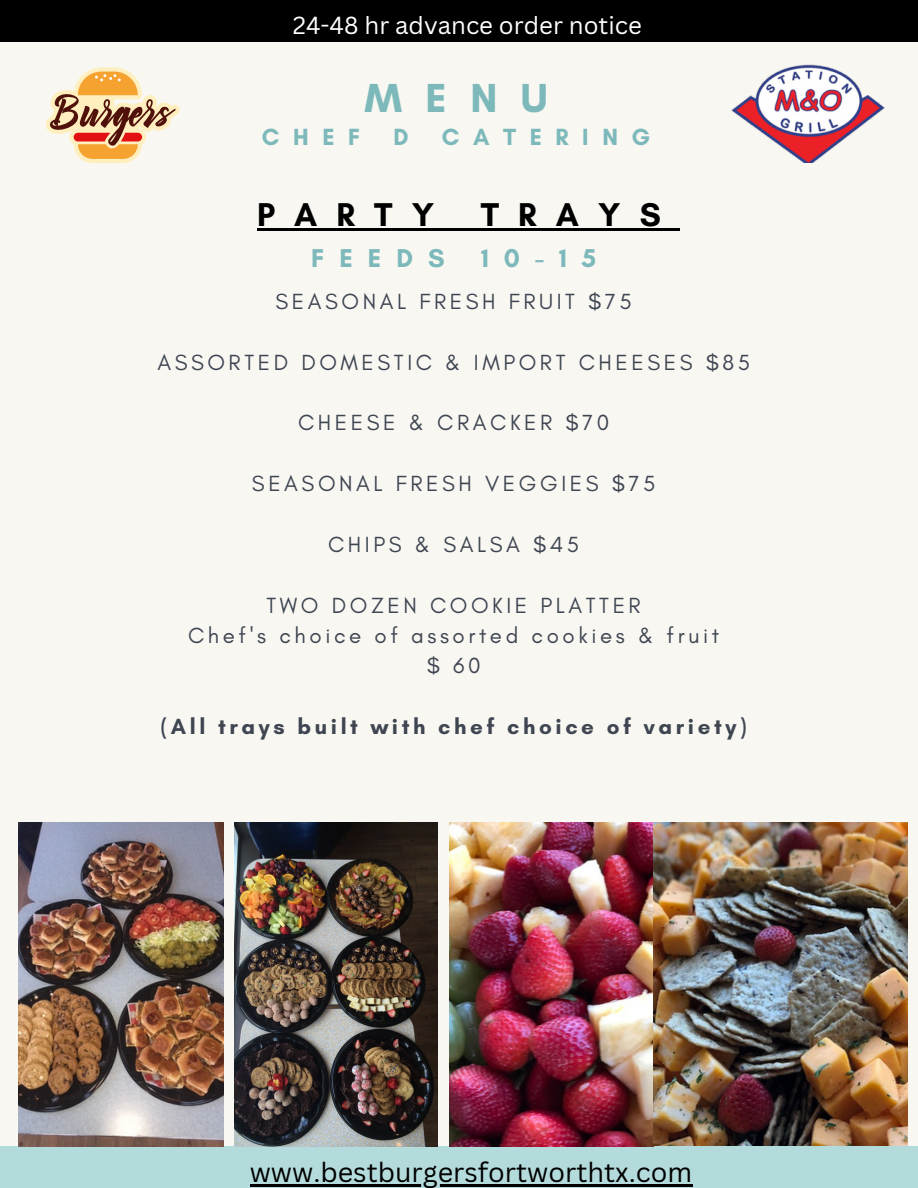
<style>
.page{position:relative;width:918px;height:1188px;background:#f8f7f2}
.page>*{position:absolute;margin:0;border:0;box-sizing:border-box;transform-origin:0 0}
.t1{font:700 41.25px "Glacial Indifference";color:#7db9bb}
.t2{font:700 33.6px "Glacial Indifference";letter-spacing:.57em;color:#000}
.t3{font:27px "Canva Sans";color:#000}
.t4{font:700 26.25px "Glacial Indifference";letter-spacing:.57em;color:#7db9bb}
.t5{font:24px "Canva Sans";color:#fff}
.t6{font:700 23.85px "Glacial Indifference";letter-spacing:.57em;color:#7db9bb}
.t7{font:22.35px "Glacial Indifference";letter-spacing:.16em;color:#3f4652}
.t8{font:700 22.35px "Glacial Indifference";letter-spacing:.16em;color:#3f4652}
</style>
<div class="page">
<div style="left:0;top:0;width:918px;height:42px;background:#000"></div>
<div style="left:0;top:1146px;width:918px;height:42px;background:#b4dbdc"></div>
<img style="left:18px;top:823px;width:205px;height:324px">
<img style="left:234px;top:823px;width:204px;height:324px">
<img style="left:449px;top:823px;width:458px;height:324px">
<svg style="left:46px;top:67px;width:134px;height:96px"></svg>
<img style="left:731px;top:64px;width:154px;height:99px">
<hr style="left:257px;top:228px;width:423px;height:3px;background:#000">
<hr style="left:250px;top:1184px;width:443px;height:2px;background:#000">
<p class="t5" style="left:293px;top:9px;width:351px">24-48 hr advance order notice</p>
<p class="t1" style="left:364px;top:73px;width:185px">MENU</p>
<p class="t6" style="left:262px;top:122px;width:100px">CHEF</p>
<p class="t6" style="left:393px;top:122px;width:17px">D</p>
<p class="t6" style="left:442px;top:122px;width:210px">CATERING</p>
<h1 class="t2" style="left:257px;top:194px;width:179px">PARTY</h1>
<h1 class="t2" style="left:481px;top:194px;width:182px">TRAYS</h1>
<h5 class="t4" style="left:311px;top:242px;width:135px">FEEDS</h5>
<h5 class="t4" style="left:481px;top:242px;width:117px">10-15</h5>
<h2 class="t7" style="left:276px;top:288px;width:358px">SEASONAL FRESH FRUIT $75</h2>
<h3 class="t7" style="left:157px;top:348px;width:594px">ASSORTED DOMESTIC &amp; IMPORT CHEESES $85</h3>
<h6 class="t7" style="left:298px;top:409px;width:313px">CHEESE &amp; CRACKER $70</h6>
<h6 class="t7" style="left:252px;top:470px;width:405px">SEASONAL FRESH VEGGIES $75</h6>
<h6 class="t7" style="left:328px;top:531px;width:253px">CHIPS &amp; SALSA $45</h6>
<h6 class="t7" style="left:267px;top:591px;width:376px">TWO DOZEN COOKIE PLATTER</h6>
<h6 class="t7" style="left:188px;top:622px;width:533px">Chef's choice of assorted cookies &amp; fruit</h6>
<p class="t7" style="left:427px;top:652px;width:55px">$ 60</p>
<p class="t8" style="left:161px;top:713px;width:587px">(All trays built with chef choice of variety)</p>
<p class="t3" style="left:250px;top:1153px;width:444px">www.bestburgersfortworthtx.com</p>
</div>
